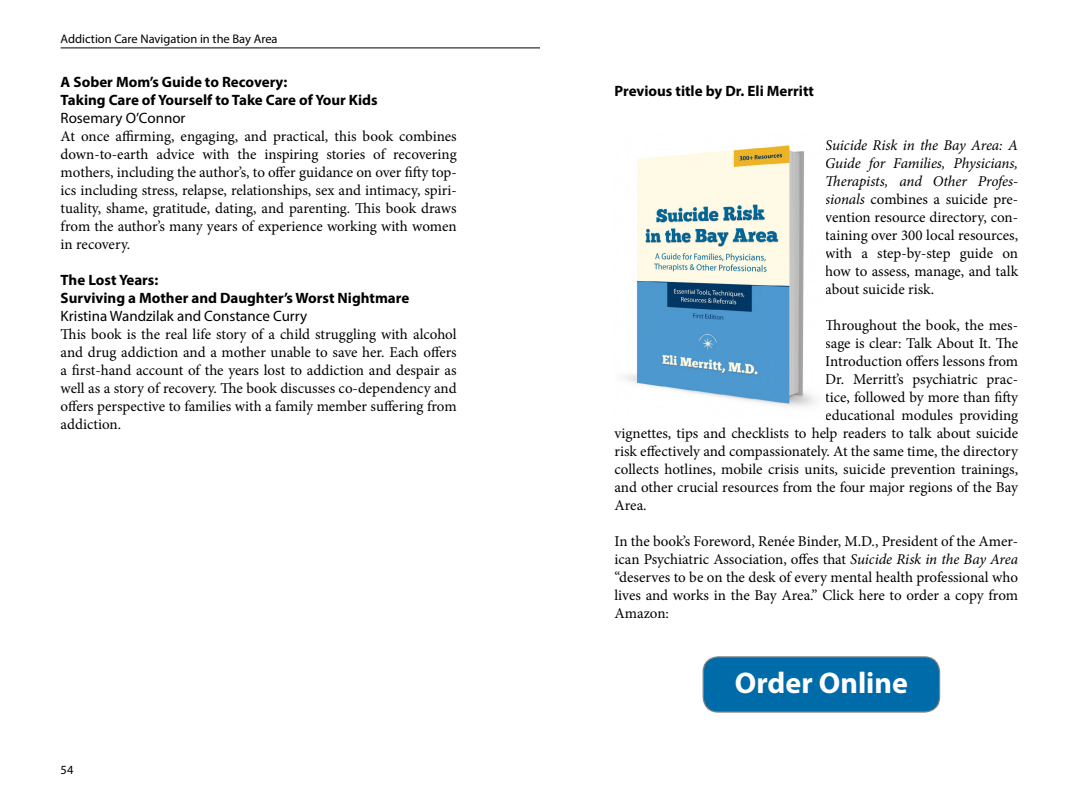
<style>
.page{position:relative;width:1080px;height:810px;background:#fff}
.page>*{position:absolute;margin:0;border:0;box-sizing:border-box;transform-origin:0 0}
.t1{font:700 30px "Myriad Pro";color:#fff}
.t2{font:15px/18px "Minion Pro";color:#000;text-align:justify}
.t3{font:700 15px/18px "Myriad Pro";color:#000}
.t4{font:15px "Myriad Pro";color:#000}
.t5{font:12.5px "Myriad Pro";color:#000}
.s1{font-style:italic}
</style>
<div class="page">
<img style="left:625px;top:145px;width:190px;height:262px">
<div style="left:703px;top:657px;width:237px;height:55px;background:#006ba9;border-radius:15px"></div>
<div style="left:703px;top:656px;width:237px;height:57px;border:1px solid #808285;border-radius:15px"></div>
<hr style="left:61px;top:48px;width:479px;height:1px;background:#000">
<p class="t5" style="left:61px;top:31px;width:219px">Addiction Care Navigation in the Bay Area</p>
<p class="t3" style="left:61px;top:72px;width:319px">A Sober Mom’s Guide to Recovery:<br>Taking Care of Yourself to Take Care of Your Kids</p>
<p class="t4" style="left:61px;top:109px;width:126px">Rosemary O’Connor</p>
<p class="t2" style="left:61px;top:127px;width:398px">At once affirming, engaging, and practical, this book combines down-to-earth advice with the inspiring stories of recovering mothers, including the author’s, to offer guidance on over fifty top&shy;ics including stress, relapse, relationships, sex and intimacy, spiri&shy;tuality, shame, gratitude, dating, and parenting. This book draws from the author’s many years of experience working with women in recovery.</p>
<p class="t3" style="left:61px;top:270px;width:350px">The Lost Years:<br>Surviving a Mother and Daughter’s Worst Nightmare</p>
<p class="t4" style="left:61px;top:307px;width:248px">Kristina Wandzilak and Constance Curry</p>
<p class="t2" style="left:61px;top:325px;width:398px">This book is the real life story of a child struggling with alcohol and drug addiction and a mother unable to save her. Each offers a first-hand account of the years lost to addiction and despair as well as a story of recovery. The book discusses co-dependency and offers perspective to families with a family member suffering from addiction.</p>
<p class="t5" style="left:61px;top:762px;width:14px">54</p>
<p class="t3" style="left:615px;top:81px;width:201px">Previous title by Dr. Eli Merritt</p>
<p class="t2" style="left:825px;top:136px;width:194px"><span class="s1">Suicide Risk in the Bay Area: A Guide for Families, Physicians, Therapists, and Other Profes&shy;sionals</span> combines a suicide pre&shy;vention resource directory, con&shy;taining over 300 local resources, with a step-by-step guide on how to assess, manage, and talk about suicide risk.</p>
<p class="t2" style="left:825px;top:316px;width:194px">Throughout the book, the mes-</p>
<p class="t2" style="left:825px;top:334px;width:194px">sage is clear: Talk About It. The</p>
<p class="t2" style="left:825px;top:352px;width:194px">Introduction offers lessons from</p>
<p class="t2" style="left:825px;top:370px;width:194px">Dr. Merritt’s psychiatric prac-</p>
<p class="t2" style="left:825px;top:388px;width:194px">tice, followed by more than fifty</p>
<p class="t2" style="left:825px;top:406px;width:194px">educational modules providing</p>
<p class="t2" style="left:615px;top:424px;width:405px">vignettes, tips and checklists to help readers to talk about suicide</p>
<p class="t2" style="left:615px;top:442px;width:405px">risk effectively and compassionately. At the same time, the directory</p>
<p class="t2" style="left:615px;top:460px;width:405px">collects hotlines, mobile crisis units, suicide prevention trainings,</p>
<p class="t2" style="left:615px;top:478px;width:405px">and other crucial resources from the four major regions of the Bay</p>
<p class="t2" style="left:615px;top:496px;width:34px">Area.</p>
<p class="t2" style="left:615px;top:532px;width:405px">In the book’s Foreword, Renée Binder, M.D., President of the Amer&shy;ican Psychiatric Association, offes that <span class="s1">Suicide Risk in the Bay Area </span>“deserves to be on the desk of every mental health professional who lives and works in the Bay Area.” Click here to order a copy from Amazon:</p>
<h1 class="t1" style="left:735px;top:663px;width:175px">Order Online</h1>
</div>
